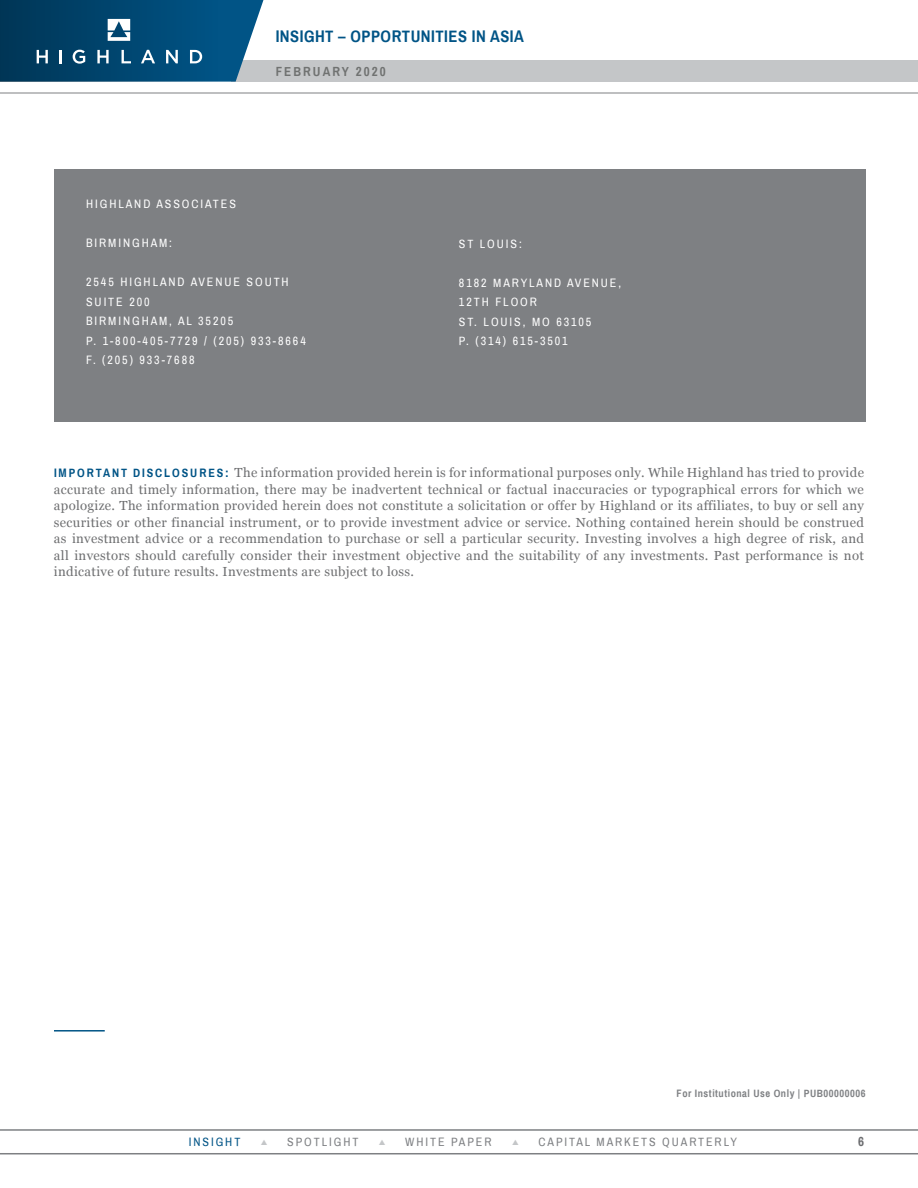
<style>
.page{position:relative;width:918px;height:1188px;background:#fff}
.page>*{position:absolute;margin:0;border:0;box-sizing:border-box;transform-origin:0 0}
.t1{font:700 16.5px "Archivo Narrow";letter-spacing:.03em;color:#015486}
.t2{font:13.2px/16.5px "Georgia";letter-spacing:.025em;color:#6d6e70;text-align:justify}
.t3{font:700 13.2px "Archivo Narrow";color:#6c6d70}
.t4{font:700 12.9px "Archivo Narrow";letter-spacing:.16em;color:#707271}
.t5{font:12px/19.5px "Archivo Narrow";letter-spacing:.16em;color:#fff}
.t6{font:12px "Archivo Narrow";letter-spacing:.16em;color:#7e8083}
.t7{font:12px "Archivo Narrow";letter-spacing:.16em;color:#015486}
.t8{font:700 10.5px "Archivo Narrow";letter-spacing:.05em;color:#808285}
.s1{font-family:"Archivo Narrow";font-weight:700;font-size:12px;color:#015486}
.s2{color:#c4c6c8}
</style>
<div class="page">
<div style="left:232px;top:60px;width:686px;height:22px;background:#c4c6c8"></div>
<svg style="left:0;top:0;width:264px;height:82px;background:#18577d"></svg>
<svg style="left:0;top:1129px;width:918px;height:25px"></svg>
<hr style="left:0;top:93px;width:918px;height:1px;background:#7e8083">
<hr style="left:54px;top:1030px;width:51px;height:2px;background:#015486">
<div style="left:54px;top:170px;width:812px;height:252px;background:#7e8083"></div>
<p class="t1" style="left:276px;top:27px;width:250px">INSIGHT – OPPORTUNITIES IN ASIA</p>
<p class="t4" style="left:276px;top:64px;width:112px">FEBRUARY 2020</p>
<p class="t5" style="left:86px;top:195px;width:151px">HIGHLAND ASSOCIATES</p>
<p class="t5" style="left:86px;top:234px;width:87px">BIRMINGHAM:</p>
<p class="t5" style="left:86px;top:273px;width:221px">2545 HIGHLAND AVENUE SOUTH<br>SUITE 200<br>BIRMINGHAM, AL 35205<br>P. 1-800-405-7729 / (205) 933-8664<br>F. (205) 933-7688</p>
<p class="t5" style="left:459px;top:234px;width:64px">ST LOUIS:</p>
<p class="t5" style="left:459px;top:273px;width:164px">8182 MARYLAND AVENUE,<br>12TH FLOOR<br>ST. LOUIS, MO 63105<br>P. (314) 615-3501</p>
<p class="t2" style="left:54px;top:464px;width:812px"><span class="s1">IMPORTANT DISCLOSURES:</span> The information provided herein is for informational purposes only. While Highland has tried to provide accurate and timely information, there may be inadvertent technical or factual inaccuracies or typographical errors for which we apologize. The information provided herein does not constitute a solicitation or offer by Highland or its affiliates, to buy or sell any securities or other financial instrument, or to provide investment advice or service. Nothing contained herein should be construed as investment advice or a recommendation to purchase or sell a particular security. Investing involves a high degree of risk, and all investors should carefully consider their investment objective and the suitability of any investments. Past performance is not indicative of future results. Investments are subject to loss.</p>
<p class="t8" style="left:677px;top:1087px;width:190px">For Institutional Use Only | PUB00000006</p>
<p class="t7" style="left:189px;top:1135px;width:53px">INSIGHT</p>
<p class="t6" style="left:261px;top:1135px;width:99px"><span class="s2">▲</span> SPOTLIGHT</p>
<p class="t6" style="left:379px;top:1135px;width:114px"><span class="s2">▲</span> WHITE PAPER</p>
<p class="t6" style="left:512px;top:1135px;width:226px"><span class="s2">▲</span> CAPITAL MARKETS QUARTERLY</p>
<p class="t3" style="left:858px;top:1133px;width:7px">6</p>
</div>
